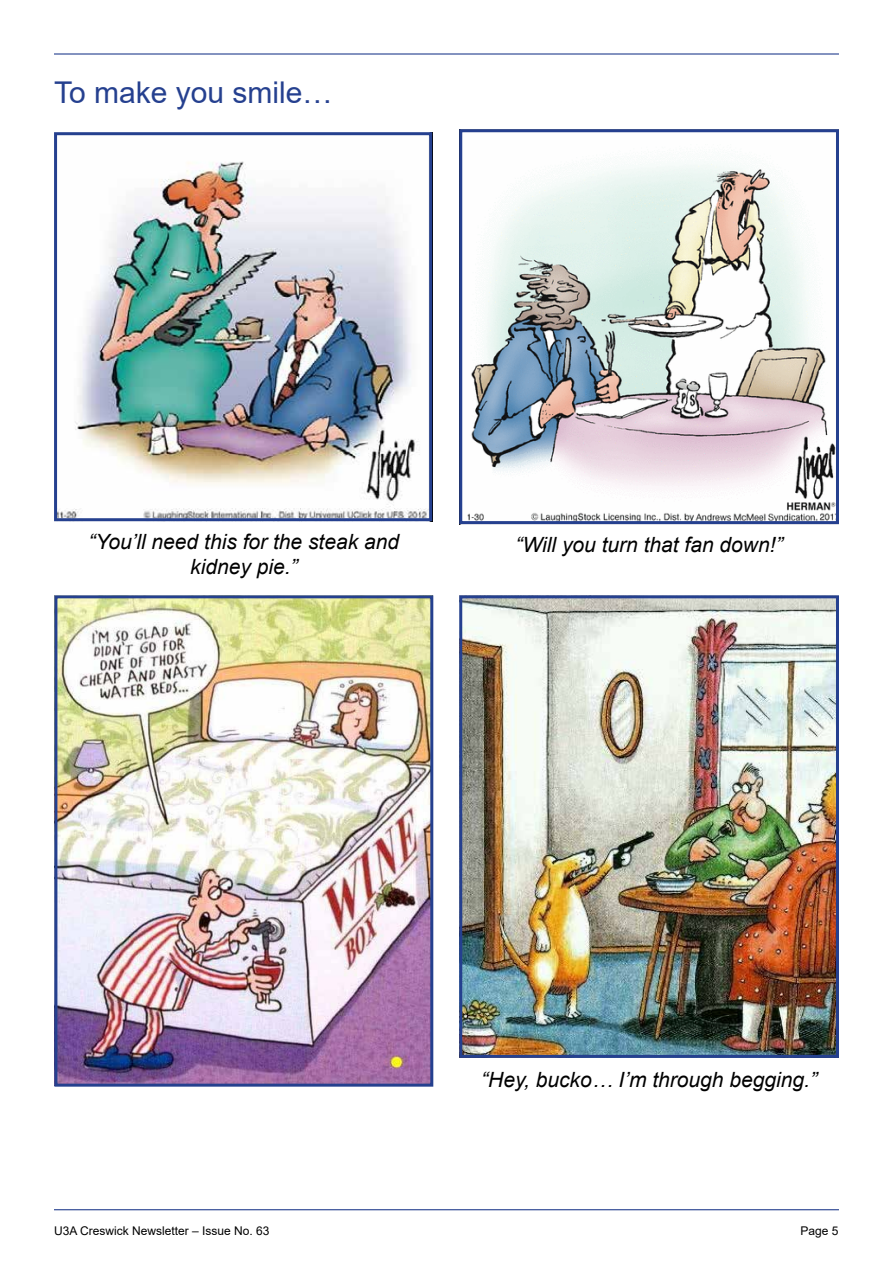
<style>
.page{position:relative;width:893px;height:1263px;background:#fff}
.page>*{position:absolute;margin:0;border:0;box-sizing:border-box;transform-origin:0 0}
.t1{font:30px "Arial";color:#25408f}
.t2{font:italic 21px/25.2px "Arial";color:#000;text-align:center}
.t3{font:12px "Arial";color:#000}
</style>
<div class="page">
<hr style="left:54px;top:53px;width:785px;height:2px;background:#25408f">
<hr style="left:54px;top:1209px;width:785px;height:1px;background:#25408f">
<img style="left:467px;top:162px;width:368px;height:358px">
<div style="left:459px;top:129px;width:380px;height:395px;border:3px solid #25408f"></div>
<img style="left:58px;top:161px;width:370px;height:356px">
<div style="left:54px;top:132px;width:378px;height:389px;border:3px solid #25408f"></div>
<img style="left:58px;top:599px;width:371px;height:484px">
<div style="left:54px;top:595px;width:379px;height:492px;border:3px solid #25408f"></div>
<img style="left:463px;top:599px;width:372px;height:455px">
<div style="left:459px;top:595px;width:380px;height:463px;border:3px solid #25408f"></div>
<h1 class="t1" style="left:54px;top:72px;width:280px">To make you smile…</h1>
<p class="t2" style="left:89px;top:530px;width:312px">“You’ll need this for the steak and kidney pie.”</p>
<p class="t2" style="left:516px;top:532px;width:269px">“Will you turn that fan down!”</p>
<p class="t2" style="left:481px;top:1067px;width:337px">“Hey, bucko… I’m through begging.”</p>
<p class="t3" style="left:54px;top:1223px;width:217px">U3A Creswick Newsletter – Issue No. 63</p>
<p class="t3" style="left:800px;top:1223px;width:40px">Page 5</p>
</div>
